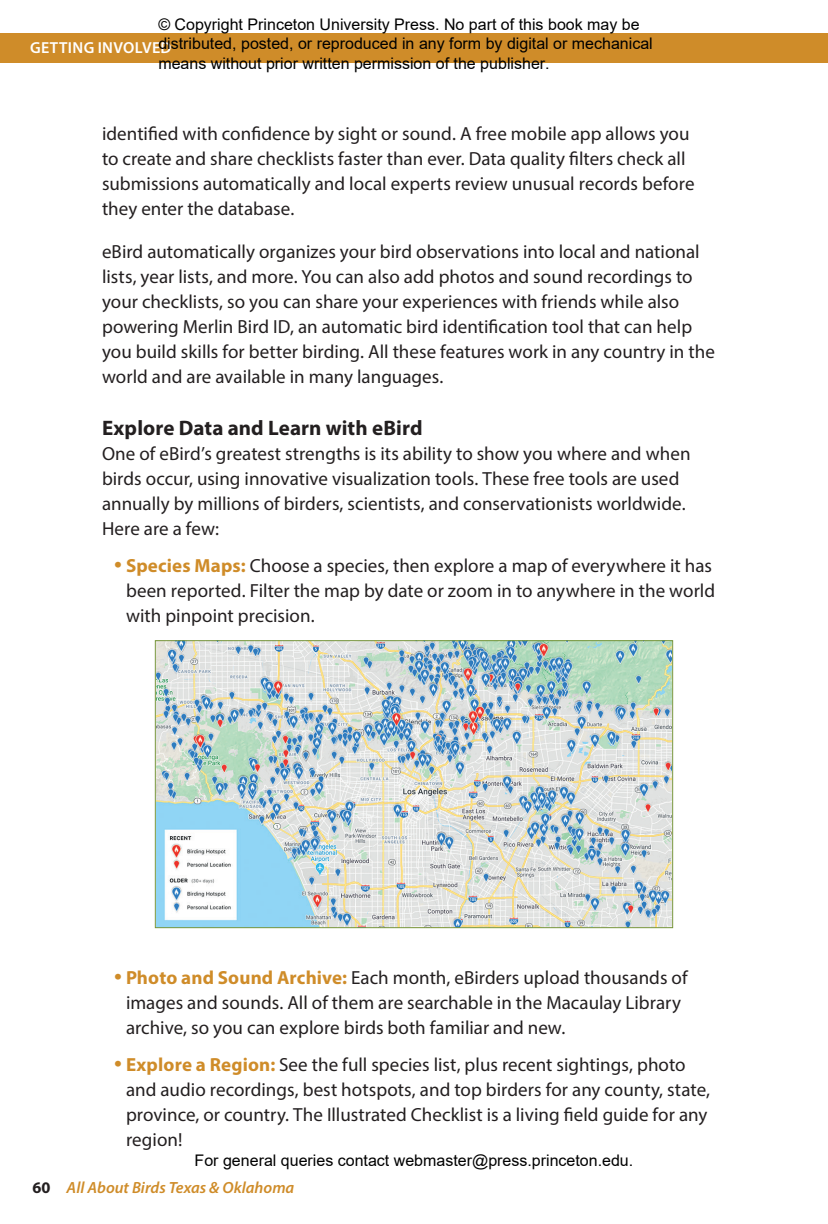
<style>
.page{position:relative;width:828px;height:1224px;background:#fff}
.page>*{position:absolute;margin:0;border:0;box-sizing:border-box;transform-origin:0 0}
.H3_10_5pt_BLACK{font:700 21px "Myriad Pro";letter-spacing:.005em;color:#231f20}
.FM_Body_text__9_5_12{font:19px/25px "Myriad Pro";color:#231f20}
.t1{font:italic 600 16.2px "Myriad Pro";color:#cf8c29}
.t2{font:16px/19.2px "Arial";color:#000}
.t3{font:600 16px "Myriad Pro";letter-spacing:.025em;color:#fff}
.s1{font-size:28px;color:#cf8c29}
.s2{font-weight:700;color:#cf8c29}
.s3{font-weight:700;font-style:normal;color:#231f20}
</style>
<div class="page">
<div style="left:0;top:33px;width:828px;height:30px;background:#cf8c29"></div>
<img style="left:157px;top:642px;width:514px;height:284px">
<div style="left:155px;top:640px;width:518px;height:288px;border:1px solid #78963c"></div>
<p class="t2" style="left:158px;top:15px;width:496px">© Copyright Princeton University Press. No part of this book may be distributed, posted, or reproduced in any form by digital or mechanical means without prior written permission of the publisher.</p>
<p class="t3" style="left:30px;top:38px;width:143px">GETTING INVOLVED</p>
<p class="FM_Body_text__9_5_12" style="left:102px;top:121px;width:594px">identified with confidence by sight or sound. A free mobile app allows you to create and share checklists faster than ever. Data quality filters check all submissions automatically and local experts review unusual records before they enter the database.</p>
<p class="FM_Body_text__9_5_12" style="left:102px;top:239px;width:614px">eBird automatically organizes your bird observations into local and national lists, year lists, and more. You can also add photos and sound recordings to your checklists, so you can share your experiences with friends while also powering Merlin Bird ID, an automatic bird identification tool that can help you build skills for better birding. All these features work in any country in the world and are available in many languages.</p>
<p class="H3_10_5pt_BLACK" style="left:102px;top:414px;width:322px">Explore Data and Learn with eBird</p>
<p class="FM_Body_text__9_5_12" style="left:102px;top:441px;width:590px">One of eBird’s greatest strengths is its ability to show you where and when birds occur, using innovative visualization tools. These free tools are used annually by millions of birders, scientists, and conservationists worldwide.<br>Here are a few:</p>
<p class="FM_Body_text__9_5_12" style="left:126px;top:553px;width:591px;text-indent:-12px"><span class="s1">•</span> <span class="s2">Species Maps:</span> Choose a species, then explore a map of everywhere it has been reported. Filter the map by date or zoom in to anywhere in the world with pinpoint precision.</p>
<p class="FM_Body_text__9_5_12" style="left:126px;top:965px;width:563px;text-indent:-12px"><span class="s1">•</span> <span class="s2">Photo and Sound Archive:</span> Each month, eBirders upload thousands of images and sounds. All of them are searchable in the Macaulay Library archive, so you can explore birds both familiar and new.</p>
<p class="FM_Body_text__9_5_12" style="left:126px;top:1052px;width:586px;text-indent:-12px"><span class="s1">•</span> <span class="s2">Explore a Region:</span> See the full species list, plus recent sightings, photo and audio recordings, best hotspots, and top birders for any county, state, province, or country. The Illustrated Checklist is a living field guide for any region!</p>
<p class="t2" style="left:195px;top:1151px;width:440px">For general queries contact webmaster@press.princeton.edu.</p>
<p class="t1" style="left:32px;top:1177px;width:263px"><span class="s3">60</span> All About Birds Texas &amp; Oklahoma</p>
</div>
